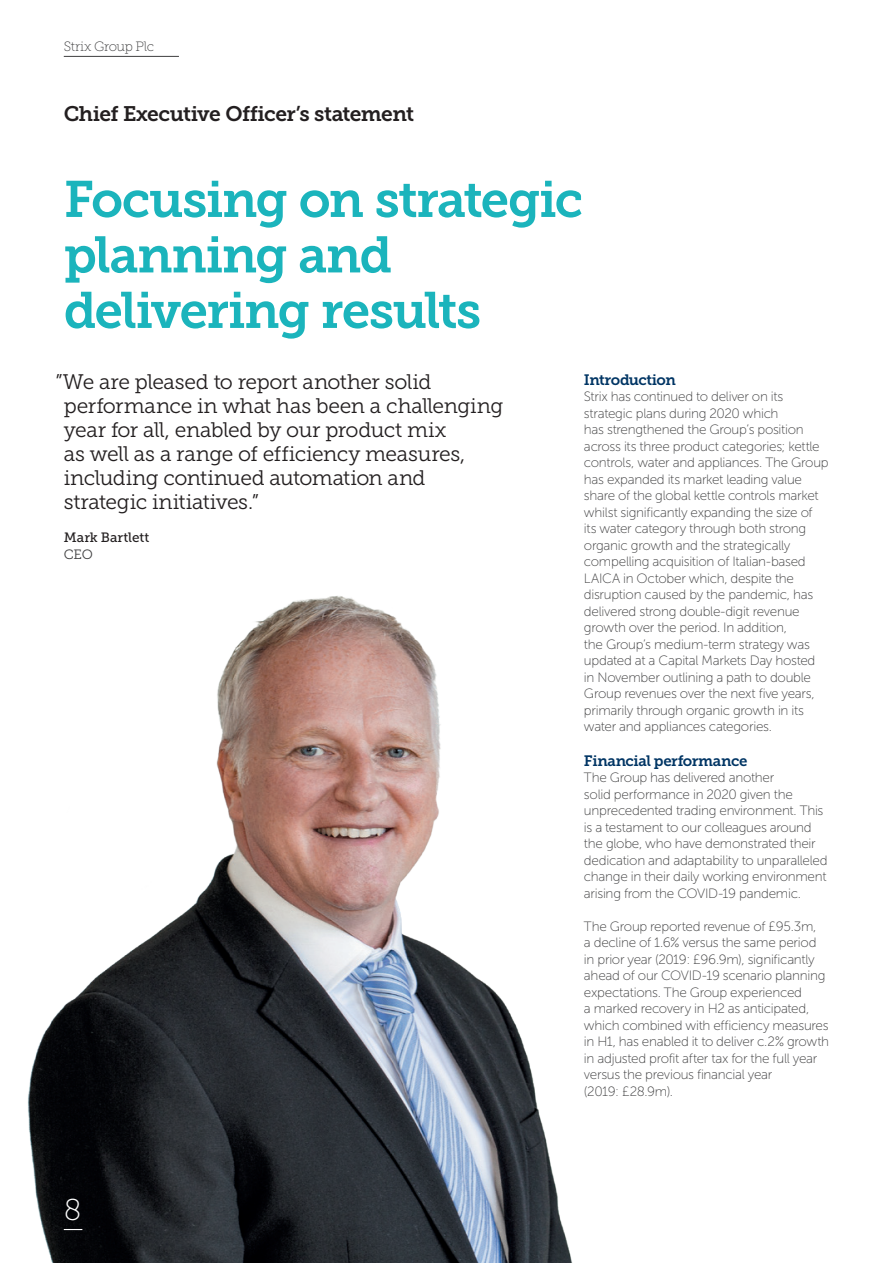
<style>
.page{position:relative;width:893px;height:1263px;background:#fff}
.page>*{position:absolute;margin:0;border:0;box-sizing:border-box;transform-origin:0 0}
.t1{font:51px/55.5px "Museo Slab 700";letter-spacing:-.03em;color:#1bb4bc}
.t2{font:30px "Museo Slab 100";color:#fff}
.t3{font:21px/24px "Museo Slab 300";letter-spacing:-.02em;color:#231f20}
.t4{font:21px "Museo Slab 700";letter-spacing:-.03em;color:#231f20}
.t5{font:15px "Museo Slab 700";letter-spacing:-.025em;color:#003564}
.t6{font:13.5px/16.5px "Museo Sans 100";letter-spacing:-.02em;color:#3e3e3f}
.t7{font:13.5px "Museo Slab 100";letter-spacing:-.025em;color:#3e3e3f}
.t8{font:13.5px "Museo Slab 500";letter-spacing:.005em;color:#231f20}
.t9{font:13.5px "Museo Slab 300";color:#3e3e3f}
</style>
<div class="page">
<img style="left:28px;top:596px;width:545px;height:667px">
<hr style="left:64px;top:56px;width:115px;height:1px;background:#3e3e3f">
<svg style="left:64px;top:1229px;width:18px;height:1px"></svg>
<p class="t7" style="left:64px;top:39px;width:92px">Strix Group Plc</p>
<h3 class="t4" style="left:64px;top:102px;width:352px">Chief Executive Officer’s statement</h3>
<h1 class="t1" style="left:64px;top:172px;width:521px">Focusing on strategic planning and delivering results</h1>
<h3 class="t3" style="left:64px;top:370px;width:441px;text-indent:-8px">”We are pleased to report another solid performance in what has been a challenging year for all, enabled by our product mix<br>as well as a range of efficiency measures, including continued automation and strategic initiatives.”</h3>
<p class="t8" style="left:64px;top:530px;width:87px">Mark Bartlett</p>
<p class="t9" style="left:64px;top:546px;width:31px">CEO</p>
<h2 class="t2" style="left:64px;top:1194px;width:19px">8</h2>
<p class="t5" style="left:584px;top:371px;width:93px">Introduction</p>
<p class="t6" style="left:584px;top:389px;width:246px">Strix has continued to deliver on its strategic plans during 2020 which<br>has strengthened the Group’s position across its three product categories; kettle controls, water and appliances. The Group has expanded its market leading value share of the global kettle controls market whilst significantly expanding the size of<br>its water category through both strong organic growth and the strategically compelling acquisition of Italian-based LAICA in October which, despite the disruption caused by the pandemic, has delivered strong double-digit revenue growth over the period. In addition,<br>the Group’s medium-term strategy was updated at a Capital Markets Day hosted in November outlining a path to double Group revenues over the next five years, primarily through organic growth in its water and appliances categories.</p>
<p class="t5" style="left:584px;top:752px;width:165px">Financial performance</p>
<p class="t6" style="left:584px;top:770px;width:245px">The Group has delivered another<br>solid performance in 2020 given the unprecedented trading environment. This is a testament to our colleagues around the globe, who have demonstrated their dedication and adaptability to unparalleled change in their daily working environment arising from the COVID-19 pandemic.</p>
<p class="t6" style="left:584px;top:918px;width:247px">The Group reported revenue of £95.3m,<br>a decline of 1.6% versus the same period in prior year (2019: £96.9m), significantly ahead of our COVID-19 scenario planning expectations. The Group experienced<br>a marked recovery in H2 as anticipated, which combined with efficiency measures in H1, has enabled it to deliver c.2% growth in adjusted profit after tax for the full year versus the previous financial year<br>(2019: £28.9m).</p>
</div>
